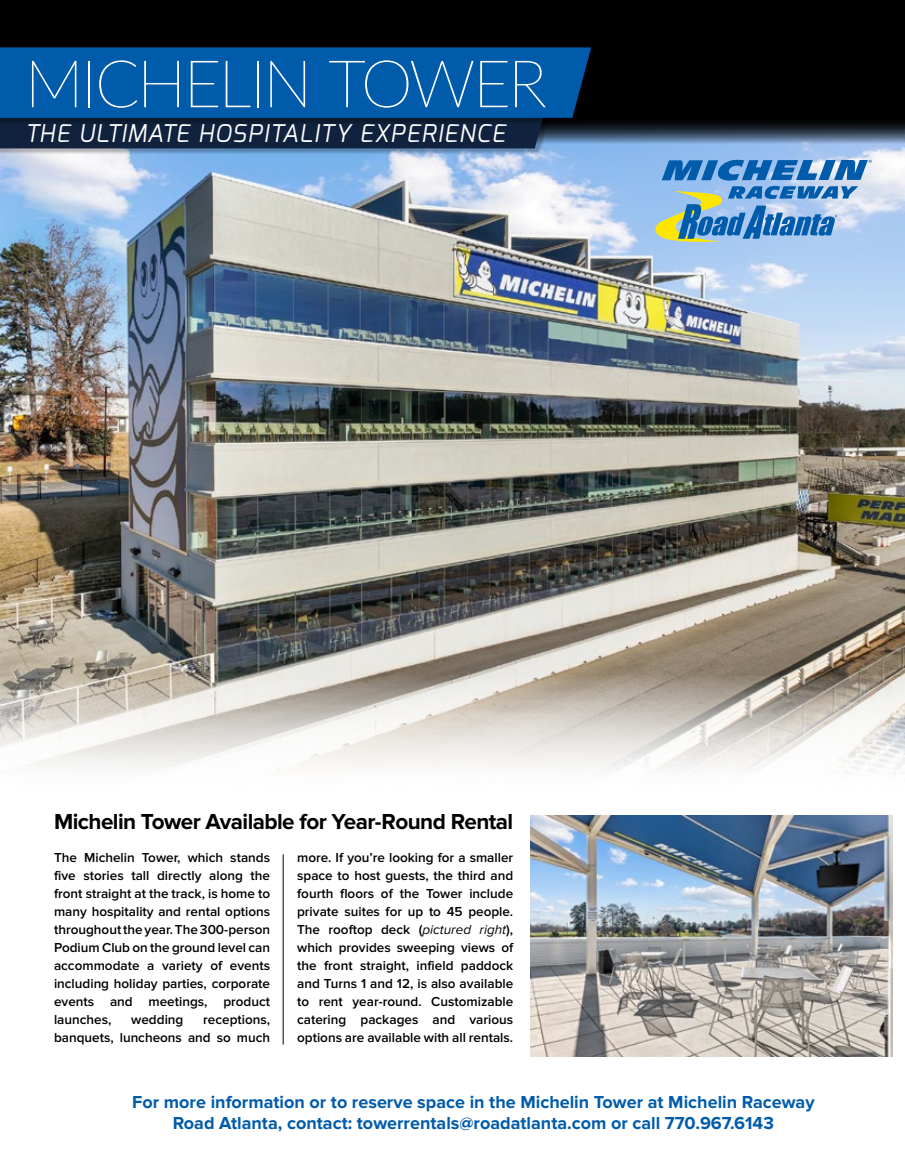
<style>
.page{position:relative;width:905px;height:1175px;background:#fff}
.page>*{position:absolute;margin:0;border:0;box-sizing:border-box;transform-origin:0 0}
.t1{font:100 65.85px "Lato";letter-spacing:-.045em;color:#fff}
.t2{font:italic 24.45px "Exo";letter-spacing:.05em;color:#fff}
.t3{font:700 22.5px "Proxima Nova";letter-spacing:-.025em;color:#000}
.t4{font:700 18px/21px "Proxima Nova";color:#005baa;text-align:center}
.t5{font:600 13.5px/18px "Proxima Nova";color:#000;text-align:justify}
.s1{font-weight:400;font-style:italic}
</style>
<div class="page">
<div style="left:0;top:0;width:904px;height:144px;background:#000"></div>
<img style="left:0;top:122px;width:904px;height:649px">
<img style="left:530px;top:815px;width:362px;height:241px">
<div style="left:0;top:77px;width:560px;height:77px;background:#000;opacity:.25"></div>
<svg style="left:0;top:47px;width:591px;height:101px;background:#054987"></svg>
<hr style="left:283px;top:854px;width:1px;height:190px;background:#000">
<svg style="left:655px;top:160px;width:216px;height:82px;background:#75a4ca"></svg>
<h1 class="t1" style="left:25px;top:39px;width:524px">MICHELIN TOWER</h1>
<h2 class="t2" style="left:25px;top:118px;width:482px">THE ULTIMATE HOSPITALITY EXPERIENCE</h2>
<h3 class="t3" style="left:54px;top:808px;width:461px">Michelin Tower Available for Year-Round Rental</h3>
<p class="t5" style="left:54px;top:848px;width:218px">The Michelin Tower, which stands five stories tall directly along the front straight at the track, is home to many hospitality and rental options throughout the year. The 300-person Podium Club on the ground level can accommodate a variety of events including holiday parties, corporate events and meetings, product launches,</p>
<p class="t5" style="left:54px;top:1010px;width:218px;text-align:right">receptions,<br>banquets, luncheons and so much</p>
<p class="t5" style="left:131px;top:1010px;width:54px">wedding</p>
<p class="t5" style="left:297px;top:848px;width:218px">more. If you’re looking for a smaller space to host guests, the third and fourth floors of the Tower include private suites for up to 45 people.<br>The rooftop deck (<span class="s1">pictured right</span>), which provides sweeping views of the front straight, infield paddock and Turns 1 and 12, is also available to rent year-round. Customizable catering packages and various options are available with all rentals.</p>
<h3 class="t4" style="left:132px;top:1092px;width:684px">For more information or to reserve space in the Michelin Tower at Michelin Raceway<br>Road Atlanta, contact: towerrentals@roadatlanta.com or call 770.967.6143</h3>
</div>
